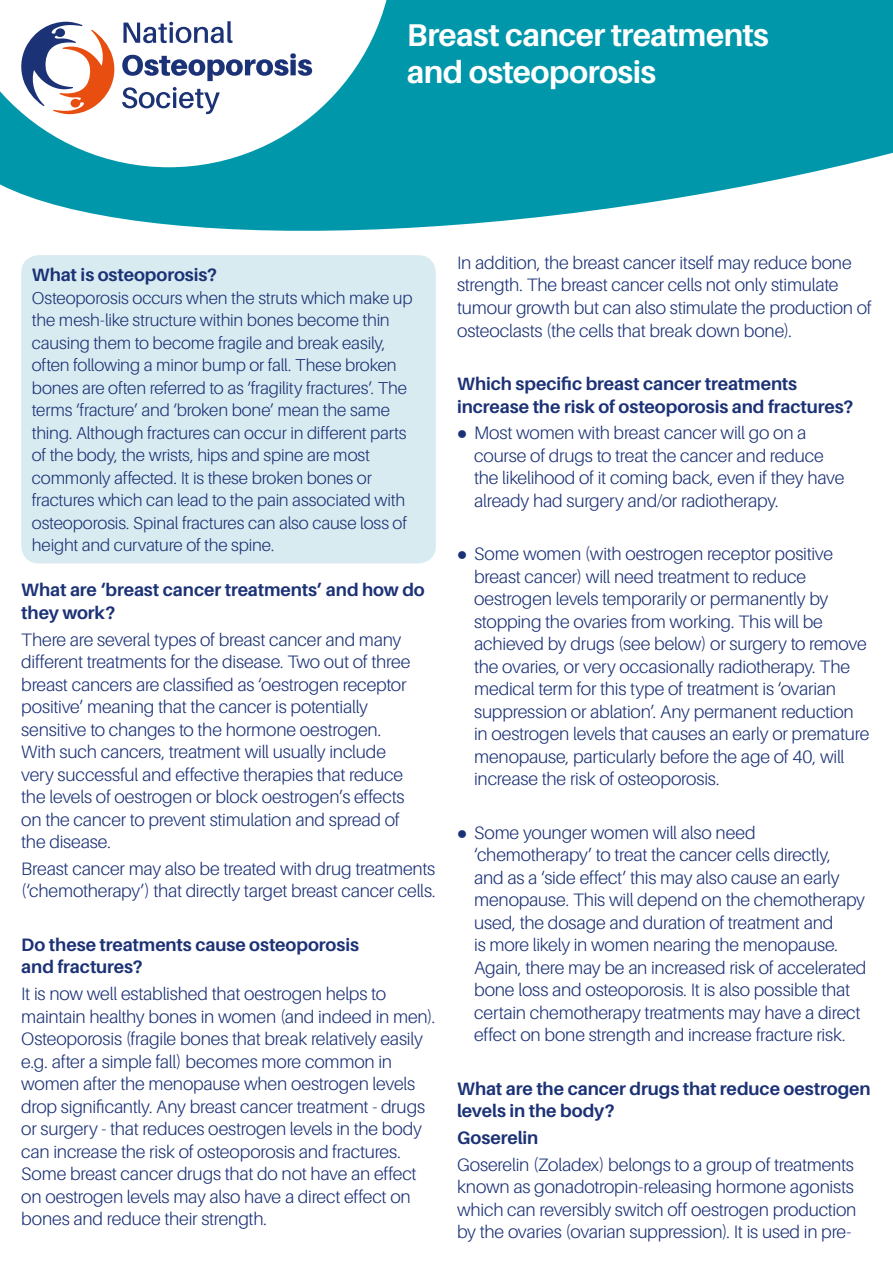
<style>
.page{position:relative;width:893px;height:1263px;background:#fff}
.page>*{position:absolute;margin:0;border:0;box-sizing:border-box;transform-origin:0 0}
.t1{font:700 31.5px/37.8px "Aileron";letter-spacing:-.02em;color:#fff}
.t2{font:300 18px/22.5px "Aileron";letter-spacing:-.015em;color:#1c3276}
.t3{font:700 18px/22.5px "Aileron";letter-spacing:-.005em;color:#1c3276}
.t4{font:300 17.25px/22.5px "Aileron";letter-spacing:-.01em;color:#1c3276}
</style>
<div class="page">
<div style="left:21px;top:255px;width:415px;height:308px;background:#d8ebf0;border-radius:18px"></div>
<svg style="left:0;top:0;width:893px;height:260px;fill:#0097aa"></svg>
<svg style="left:0;top:0;width:394px;height:167px"></svg>
<svg style="left:123px;top:21px;width:109px;height:22px"></svg>
<svg style="left:122px;top:53px;width:190px;height:28px"></svg>
<svg style="left:122px;top:87px;width:98px;height:27px"></svg>
<svg style="left:21px;top:22px;width:95px;height:92px"></svg>
<h1 class="t1" style="left:407px;top:16px;width:364px">Breast cancer treatments and osteoporosis</h1>
<p class="t3" style="left:32px;top:264px;width:187px">What is osteoporosis?</p>
<p class="t4" style="left:32px;top:287px;width:382px">Osteoporosis occurs when the struts which make up the mesh-like structure within bones become thin causing them to become fragile and break easily, often following a minor bump or fall. These broken bones are often referred to as ‘fragility fractures’. The terms ‘fracture’ and ‘broken bone’ mean the same thing. Although fractures can occur in different parts of the body, the wrists, hips and spine are most commonly affected. It is these broken bones or fractures which can lead to the pain associated with osteoporosis. Spinal fractures can also cause loss of height and curvature of the spine.</p>
<p class="t3" style="left:21px;top:579px;width:405px">What are ‘breast cancer treatments’ and how do they work?</p>
<p class="t2" style="left:21px;top:628px;width:391px">There are several types of breast cancer and many different treatments for the disease. Two out of three breast cancers are classified as ‘oestrogen receptor positive’ meaning that the cancer is potentially sensitive to changes to the hormone oestrogen.<br>With such cancers, treatment will usually include very successful and effective therapies that reduce the levels of oestrogen or block oestrogen’s effects on the cancer to prevent stimulation and spread of the disease.</p>
<p class="t2" style="left:21px;top:858px;width:416px">Breast cancer may also be treated with drug treatments (‘chemotherapy’) that directly target breast cancer cells.</p>
<p class="t3" style="left:21px;top:933px;width:339px">Do these treatments cause osteoporosis and fractures?</p>
<p class="t2" style="left:21px;top:983px;width:415px">It is now well established that oestrogen helps to maintain healthy bones in women (and indeed in men).<br>Osteoporosis (fragile bones that break relatively easily e.g. after a simple fall) becomes more common in women after the menopause when oestrogen levels drop significantly. Any breast cancer treatment - drugs or surgery - that reduces oestrogen levels in the body can increase the risk of osteoporosis and fractures.<br>Some breast cancer drugs that do not have an effect on oestrogen levels may also have a direct effect on bones and reduce their strength.</p>
<p class="t2" style="left:457px;top:252px;width:416px">In addition, the breast cancer itself may reduce bone strength. The breast cancer cells not only stimulate tumour growth but can also stimulate the production of osteoclasts (the cells that break down bone).</p>
<p class="t3" style="left:457px;top:373px;width:398px">Which specific breast cancer treatments increase the risk of osteoporosis and fractures?</p>
<p class="t2" style="left:474px;top:422px;width:372px;text-indent:-17px">● Most women with breast cancer will go on a course of drugs to treat the cancer and reduce the likelihood of it coming back, even if they have already had surgery and/or radiotherapy.</p>
<p class="t2" style="left:474px;top:543px;width:397px;text-indent:-17px">● Some women (with oestrogen receptor positive breast cancer) will need treatment to reduce oestrogen levels temporarily or permanently by stopping the ovaries from working. This will be achieved by drugs (see below) or surgery to remove the ovaries, or very occasionally radiotherapy. The medical term for this type of treatment is ‘ovarian suppression or ablation’. Any permanent reduction in oestrogen levels that causes an early or premature menopause, particularly before the age of 40, will increase the risk of osteoporosis.</p>
<p class="t2" style="left:474px;top:821px;width:394px;text-indent:-17px">● Some younger women will also need ‘chemotherapy’ to treat the cancer cells directly,<br>and as a ‘side effect’ this may also cause an early menopause. This will depend on the chemotherapy used, the dosage and duration of treatment and<br>is more likely in women nearing the menopause.<br>Again, there may be an increased risk of accelerated bone loss and osteoporosis. It is also possible that certain chemotherapy treatments may have a direct effect on bone strength and increase fracture risk.</p>
<p class="t3" style="left:457px;top:1077px;width:415px">What are the cancer drugs that reduce oestrogen levels in the body?</p>
<p class="t3" style="left:457px;top:1127px;width:83px">Goserelin</p>
<p class="t2" style="left:457px;top:1153px;width:401px">Goserelin (Zoladex) belongs to a group of treatments known as gonadotropin-releasing hormone agonists which can reversibly switch off oestrogen production by the ovaries (ovarian suppression). It is used in pre-</p>
</div>
